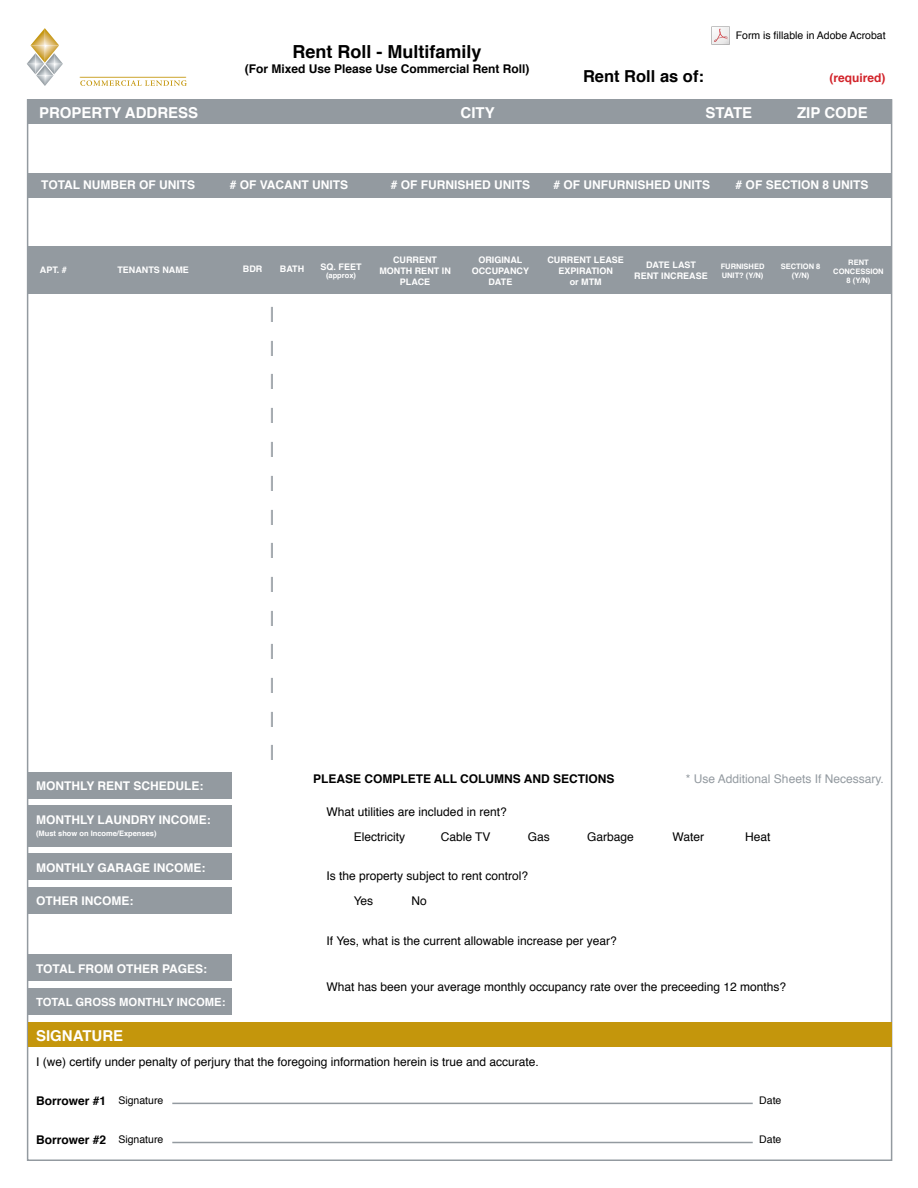
<style>
.page{position:relative;width:918px;height:1188px;background:#fff}
.page>*{position:absolute;margin:0;border:0;box-sizing:border-box;transform-origin:0 0}
.t1{font:21px/33.8px "Helvetica";color:#939aa0;text-align:justify}
.t2{font:700 18px "Helvetica";color:#000}
.t3{font:700 16.5px "Helvetica";color:#000}
.t4{font:700 15px "Helvetica";color:#fff}
.t5{font:12px "Helvetica";color:#000}
.t6{font:700 12px "Helvetica";color:#fff}
.t7{font:700 12px "Helvetica";color:#000}
.t8{font:12px "Helvetica";color:#939aa0}
.t9{font:700 12px "Helvetica";color:#d2232a}
.t10{font:700 11.25px "Helvetica";color:#fff}
.t11{font:10.5px "Helvetica";color:#000}
.t12{font:700 9px/10.8px "Helvetica";color:#fff;text-align:center}
.t13{font:700 7.5px/9px "Helvetica";color:#fff;text-align:center}
</style>
<div class="page">
<svg style="left:27px;top:28px;width:36px;height:58px"></svg>
<hr style="left:80px;top:77px;width:106px;height:1px;background:#c4960c">
<svg style="left:80px;top:80px;width:107px;height:6px"></svg>
<div style="left:27px;top:99px;width:865px;height:25px;background:#939aa0"></div>
<div style="left:27px;top:173px;width:865px;height:25px;background:#939aa0"></div>
<div style="left:28px;top:1022px;width:864px;height:25px;background:#c4960c"></div>
<div style="left:28px;top:246px;width:864px;height:48px;background:#939aa0"></div>
<div style="left:28px;top:772px;width:204px;height:27px;background:#939aa0"></div>
<div style="left:28px;top:854px;width:204px;height:26px;background:#939aa0"></div>
<div style="left:28px;top:954px;width:204px;height:27px;background:#939aa0"></div>
<div style="left:28px;top:988px;width:204px;height:27px;background:#939aa0"></div>
<div style="left:28px;top:887px;width:204px;height:27px;background:#939aa0"></div>
<div style="left:28px;top:806px;width:204px;height:41px;background:#939aa0"></div>
<img style="left:711px;top:27px;width:18px;height:18px">
<hr style="left:172px;top:1103px;width:581px;height:1px;background:#939aa0">
<hr style="left:172px;top:1142px;width:581px;height:1px;background:#939aa0">
<p class="t4" style="left:39px;top:100px;width:161px">PROPERTY ADDRESS</p>
<h2 class="t2" style="left:293px;top:38px;width:191px">Rent Roll - Multifamily</h2>
<p class="t7" style="left:245px;top:59px;width:286px">(For Mixed Use Please Use Commercial Rent Roll)</p>
<p class="t11" style="left:736px;top:27px;width:152px">Form is fillable in Adobe Acrobat</p>
<h3 class="t3" style="left:583px;top:63px;width:123px">Rent Roll as of:</h3>
<p class="t9" style="left:829px;top:68px;width:58px">(required)</p>
<p class="t4" style="left:461px;top:100px;width:36px">CITY</p>
<p class="t4" style="left:705px;top:100px;width:48px">STATE</p>
<p class="t4" style="left:797px;top:100px;width:72px">ZIP CODE</p>
<p class="t6" style="left:41px;top:176px;width:156px">TOTAL NUMBER OF UNITS</p>
<p class="t6" style="left:230px;top:176px;width:120px"># OF VACANT UNITS</p>
<p class="t6" style="left:391px;top:176px;width:141px"># OF FURNISHED UNITS</p>
<p class="t6" style="left:554px;top:176px;width:158px"># OF UNFURNISHED UNITS</p>
<p class="t6" style="left:736px;top:176px;width:134px"># OF SECTION 8 UNITS</p>
<p class="t12" style="left:379px;top:255px;width:73px">CURRENT<br>MONTH RENT IN<br>PLACE</p>
<p class="t12" style="left:472px;top:255px;width:59px">ORIGINAL<br>OCCUPANCY<br>DATE</p>
<p class="t12" style="left:547px;top:255px;width:78px">CURRENT LEASE<br>EXPIRATION<br>or MTM</p>
<p class="t12" style="left:646px;top:259px;width:51px">DATE LAST</p>
<p class="t12" style="left:40px;top:264px;width:29px">APT. #</p>
<p class="t12" style="left:117px;top:264px;width:73px">TENANTS NAME</p>
<p class="t12" style="left:243px;top:264px;width:21px">BDR</p>
<p class="t12" style="left:280px;top:264px;width:26px">BATH</p>
<p class="t12" style="left:321px;top:261px;width:43px">SQ. FEET</p>
<p class="t13" style="left:721px;top:262px;width:45px;text-align:left">FURNISHED<br>UNIT? (Y/N)</p>
<p class="t13" style="left:781px;top:262px;width:41px">SECTION 8 (Y/N)</p>
<p class="t13" style="left:833px;top:258px;width:52px">RENT<br>CONCESSION<br>8 (Y/N)</p>
<p class="t13" style="left:326px;top:271px;width:31px">(approx)</p>
<p class="t12" style="left:634px;top:270px;width:75px">RENT INCREASE</p>
<p class="t6" style="left:36px;top:776px;width:169px">MONTHLY RENT SCHEDULE:</p>
<p class="t6" style="left:36px;top:810px;width:176px">MONTHLY LAUNDRY INCOME:</p>
<p class="t13" style="left:36px;top:829px;width:122px">(Must show on Income/Expenses)</p>
<p class="t6" style="left:36px;top:858px;width:171px">MONTHLY GARAGE INCOME:</p>
<p class="t6" style="left:36px;top:891px;width:99px">OTHER INCOME:</p>
<p class="t6" style="left:36px;top:959px;width:173px">TOTAL FROM OTHER PAGES:</p>
<p class="t10" style="left:36px;top:993px;width:191px">TOTAL GROSS MONTHLY INCOME:</p>
<p class="t4" style="left:36px;top:1023px;width:89px">SIGNATURE</p>
<h1 class="t1" style="left:270px;top:298px;width:7px">| | | | | | | | | | | | | |</h1>
<p class="t7" style="left:313px;top:769px;width:303px">PLEASE COMPLETE ALL COLUMNS AND SECTIONS</p>
<p class="t5" style="left:327px;top:803px;width:182px">What utilities are included in rent?</p>
<p class="t8" style="left:686px;top:769px;width:199px">* Use Additional Sheets If Necessary.</p>
<p class="t5" style="left:354px;top:827px;width:53px">Electricity</p>
<p class="t5" style="left:441px;top:827px;width:51px">Cable TV</p>
<p class="t5" style="left:528px;top:827px;width:24px">Gas</p>
<p class="t5" style="left:587px;top:827px;width:48px">Garbage</p>
<p class="t5" style="left:673px;top:827px;width:33px">Water</p>
<p class="t5" style="left:745px;top:827px;width:27px">Heat</p>
<p class="t5" style="left:327px;top:867px;width:203px">Is the property subject to rent control?</p>
<p class="t5" style="left:354px;top:892px;width:21px">Yes</p>
<p class="t5" style="left:412px;top:892px;width:17px">No</p>
<p class="t5" style="left:327px;top:932px;width:292px">If Yes, what is the current allowable increase per year?</p>
<p class="t5" style="left:327px;top:978px;width:461px">What has been your average monthly occupancy rate over the preceeding 12 months?</p>
<p class="t5" style="left:36px;top:1052px;width:504px">I (we) certify under penalty of perjury that the foregoing information herein is true and accurate.</p>
<p class="t7" style="left:36px;top:1091px;width:72px">Borrower #1</p>
<p class="t7" style="left:36px;top:1130px;width:72px">Borrower #2</p>
<p class="t11" style="left:118px;top:1093px;width:46px">Signature</p>
<p class="t11" style="left:118px;top:1132px;width:46px">Signature</p>
<p class="t11" style="left:759px;top:1093px;width:24px">Date</p>
<p class="t11" style="left:759px;top:1132px;width:24px">Date</p>
</div>
